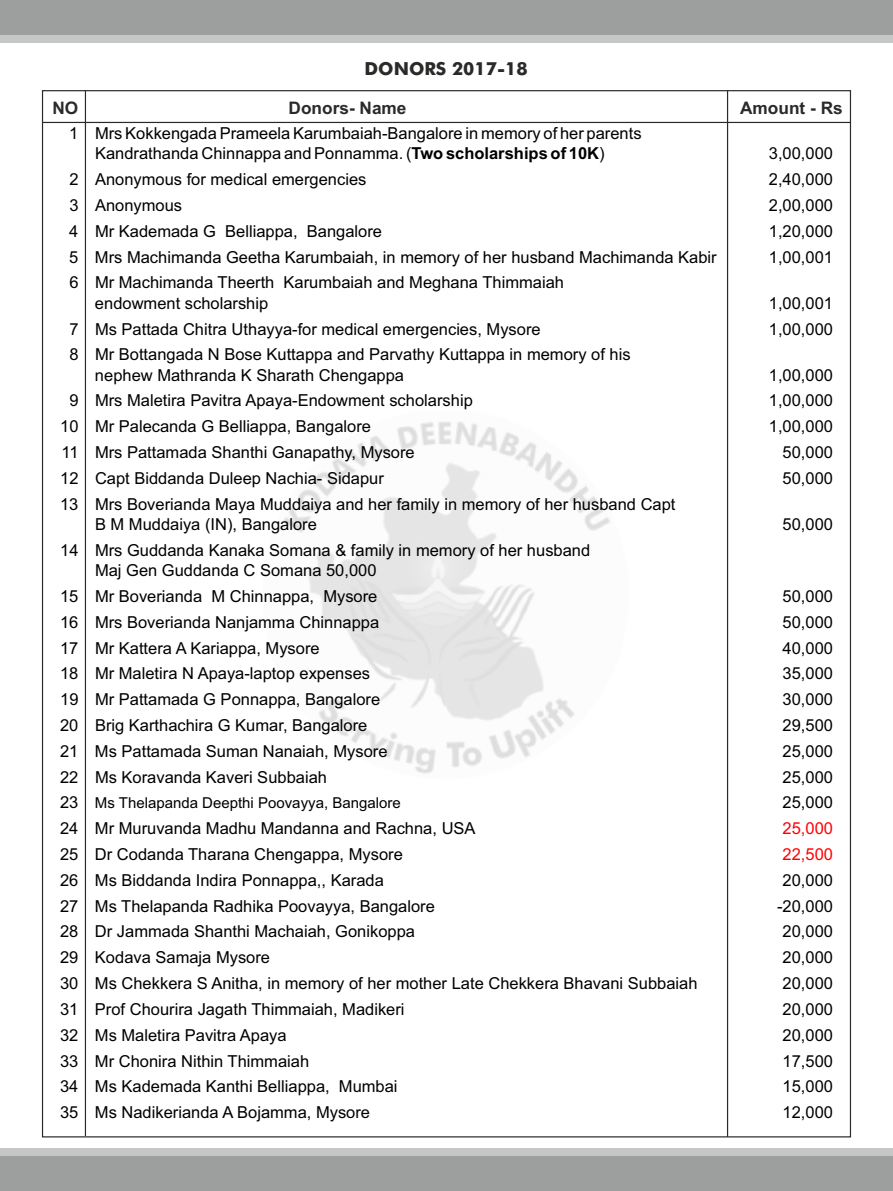
<style>
.page{position:relative;width:893px;height:1191px;background:#fff}
.page>*{position:absolute;margin:0;border:0;box-sizing:border-box;transform-origin:0 0}
.t1{font:700 18px "Futura BT";color:#2b2a29}
.t2{font:700 17.25px "Arial";color:#2b2a29}
.t3{font:16.5px "Arial";color:#000}
.t4{font:16.5px "Arial";color:#f00}
.t5{font:15px "Arial";color:#000}
.s1{font-weight:700}
.s2{font-size:16.5px}
</style>
<div class="page">
<img style="left:283px;top:421px;width:327px;height:353px">
<hr style="left:727px;top:91px;width:1px;height:1045px;background:#2b2a29">
<hr style="left:43px;top:122px;width:807px;height:1px;background:#2b2a29">
<hr style="left:85px;top:91px;width:1px;height:1045px;background:#2b2a29">
<div style="left:0;top:5px;width:893px;height:38px;background:#c5c6c6"></div>
<div style="left:0;top:0;width:893px;height:34px;background:#9d9e9e"></div>
<div style="left:0;top:1148px;width:893px;height:37px;background:#c5c6c6"></div>
<div style="left:0;top:1157px;width:893px;height:34px;background:#9d9e9e"></div>
<p class="t1" style="left:364px;top:62px;width:165px">DONORS 2017-18</p>
<p class="t2" style="left:52px;top:101px;width:27px">NO</p>
<p class="t2" style="left:289px;top:101px;width:119px">Donors- Name</p>
<p class="t2" style="left:740px;top:101px;width:104px">Amount - Rs</p>
<p class="t3" style="left:69px;top:127px;width:574px">1 Mrs Kokkengada Prameela Karumbaiah-Bangalore in memory of her parents</p>
<p class="t3" style="left:95px;top:147px;width:511px">Kandrathanda Chinnappa and Ponnamma. (<span class="s1">Two scholarships of 10K</span>)</p>
<p class="t3" style="left:769px;top:147px;width:66px">3,00,000</p>
<p class="t3" style="left:69px;top:199px;width:114px">3 Anonymous</p>
<p class="t3" style="left:769px;top:199px;width:66px">2,00,000</p>
<p class="t3" style="left:69px;top:173px;width:299px">2 Anonymous for medical emergencies</p>
<p class="t3" style="left:769px;top:173px;width:66px">2,40,000</p>
<p class="t3" style="left:69px;top:225px;width:314px">4 Mr Kademada G Belliappa, Bangalore</p>
<p class="t3" style="left:769px;top:225px;width:66px">1,20,000</p>
<p class="t3" style="left:69px;top:250px;width:649px">5 Mrs Machimanda Geetha Karumbaiah, in memory of her husband Machimanda Kabir</p>
<p class="t3" style="left:769px;top:250px;width:66px">1,00,001</p>
<p class="t3" style="left:95px;top:297px;width:175px">endowment scholarship</p>
<p class="t3" style="left:769px;top:297px;width:66px">1,00,001</p>
<p class="t3" style="left:69px;top:276px;width:496px">6 Mr Machimanda Theerth Karumbaiah and Meghana Thimmaiah</p>
<p class="t3" style="left:69px;top:322px;width:473px">7 Ms Pattada Chitra Uthayya-for medical emergencies, Mysore</p>
<p class="t3" style="left:769px;top:322px;width:66px">1,00,000</p>
<p class="t3" style="left:69px;top:348px;width:563px">8 Mr Bottangada N Bose Kuttappa and Parvathy Kuttappa in memory of his</p>
<p class="t3" style="left:95px;top:368px;width:311px">nephew Mathranda K Sharath Chengappa</p>
<p class="t3" style="left:769px;top:368px;width:66px">1,00,000</p>
<p class="t3" style="left:69px;top:394px;width:405px">9 Mrs Maletira Pavitra Apaya-Endowment scholarship</p>
<p class="t3" style="left:769px;top:394px;width:66px">1,00,000</p>
<p class="t3" style="left:60px;top:420px;width:312px">10 Mr Palecanda G Belliappa, Bangalore</p>
<p class="t3" style="left:769px;top:420px;width:66px">1,00,000</p>
<p class="t3" style="left:61px;top:446px;width:355px">11 Mrs Pattamada Shanthi Ganapathy, Mysore</p>
<p class="t3" style="left:783px;top:446px;width:52px">50,000</p>
<p class="t3" style="left:60px;top:472px;width:325px">12 Capt Biddanda Duleep Nachia- Sidapur</p>
<p class="t3" style="left:783px;top:472px;width:52px">50,000</p>
<p class="t3" style="left:60px;top:497px;width:617px">13 Mrs Boverianda Maya Muddaiya and her family in memory of her husband Capt</p>
<p class="t3" style="left:95px;top:518px;width:223px">B M Muddaiya (IN), Bangalore</p>
<p class="t3" style="left:783px;top:518px;width:52px">50,000</p>
<p class="t3" style="left:60px;top:544px;width:532px">14 Mrs Guddanda Kanaka Somana &amp; family in memory of her husband</p>
<p class="t3" style="left:95px;top:564px;width:283px">Maj Gen Guddanda C Somana 50,000</p>
<p class="t3" style="left:60px;top:615px;width:321px">16 Mrs Boverianda Nanjamma Chinnappa</p>
<p class="t3" style="left:783px;top:615px;width:52px">50,000</p>
<p class="t3" style="left:60px;top:667px;width:311px">18 Mr Maletira N Apaya-laptop expenses</p>
<p class="t3" style="left:783px;top:667px;width:52px">35,000</p>
<p class="t3" style="left:60px;top:719px;width:309px">20 Brig Karthachira G Kumar, Bangalore</p>
<p class="t3" style="left:783px;top:719px;width:52px">29,500</p>
<p class="t3" style="left:60px;top:590px;width:319px">15 Mr Boverianda M Chinnappa, Mysore</p>
<p class="t3" style="left:783px;top:590px;width:52px">50,000</p>
<p class="t3" style="left:60px;top:641px;width:261px">17 Mr Kattera A Kariappa, Mysore</p>
<p class="t3" style="left:783px;top:641px;width:52px">40,000</p>
<p class="t3" style="left:60px;top:693px;width:322px">19 Mr Pattamada G Ponnappa, Bangalore</p>
<p class="t3" style="left:783px;top:693px;width:52px">30,000</p>
<p class="t3" style="left:60px;top:744px;width:329px">21 Ms Pattamada Suman Nanaiah, Mysore</p>
<p class="t3" style="left:783px;top:744px;width:52px">25,000</p>
<p class="t3" style="left:60px;top:770px;width:268px">22 Ms Koravanda Kaveri Subbaiah</p>
<p class="t3" style="left:783px;top:770px;width:52px">25,000</p>
<p class="t5" style="left:60px;top:797px;width:342px"><span class="s2">23</span> Ms Thelapanda Deepthi Poovayya, Bangalore</p>
<p class="t3" style="left:783px;top:796px;width:52px">25,000</p>
<p class="t3" style="left:60px;top:822px;width:417px">24 Mr Muruvanda Madhu Mandanna and Rachna, USA</p>
<p class="t4" style="left:783px;top:822px;width:52px">25,000</p>
<p class="t3" style="left:60px;top:848px;width:344px">25 Dr Codanda Tharana Chengappa, Mysore</p>
<p class="t4" style="left:783px;top:848px;width:52px">22,500</p>
<p class="t3" style="left:60px;top:873px;width:325px">26 Ms Biddanda Indira Ponnappa,, Karada</p>
<p class="t3" style="left:783px;top:873px;width:52px">20,000</p>
<p class="t3" style="left:60px;top:899px;width:376px">27 Ms Thelapanda Radhika Poovayya, Bangalore</p>
<p class="t3" style="left:777px;top:899px;width:57px">-20,000</p>
<p class="t3" style="left:60px;top:925px;width:356px">28 Dr Jammada Shanthi Machaiah, Gonikoppa</p>
<p class="t3" style="left:783px;top:925px;width:52px">20,000</p>
<p class="t3" style="left:60px;top:951px;width:211px">29 Kodava Samaja Mysore</p>
<p class="t3" style="left:783px;top:951px;width:52px">20,000</p>
<p class="t3" style="left:60px;top:977px;width:639px">30 Ms Chekkera S Anitha, in memory of her mother Late Chekkera Bhavani Subbaiah</p>
<p class="t3" style="left:783px;top:977px;width:52px">20,000</p>
<p class="t3" style="left:60px;top:1003px;width:346px">31 Prof Chourira Jagath Thimmaiah, Madikeri</p>
<p class="t3" style="left:783px;top:1003px;width:52px">20,000</p>
<p class="t3" style="left:60px;top:1028px;width:228px">32 Ms Maletira Pavitra Apaya</p>
<p class="t3" style="left:783px;top:1028px;width:52px">20,000</p>
<p class="t3" style="left:60px;top:1054px;width:251px">33 Mr Chonira Nithin Thimmaiah</p>
<p class="t3" style="left:783px;top:1054px;width:52px">17,500</p>
<p class="t3" style="left:60px;top:1080px;width:339px">34 Ms Kademada Kanthi Belliappa, Mumbai</p>
<p class="t3" style="left:783px;top:1080px;width:52px">15,000</p>
<p class="t3" style="left:60px;top:1106px;width:311px">35 Ms Nadikerianda A Bojamma, Mysore</p>
<p class="t3" style="left:783px;top:1106px;width:52px">12,000</p>
</div>
